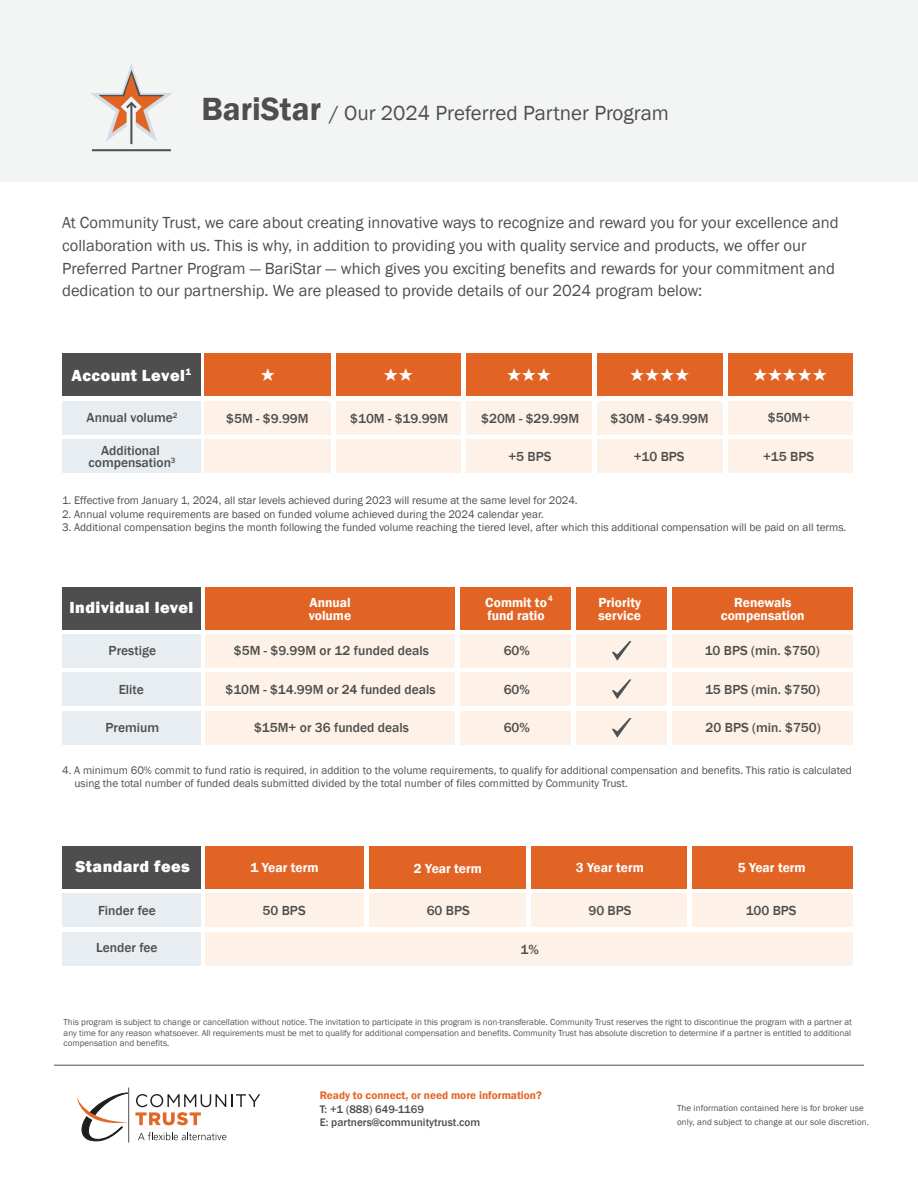
<style>
.page{position:relative;width:918px;height:1188px;background:#fff}
.page>*{position:absolute;margin:0;border:0;box-sizing:border-box;transform-origin:0 0}
.t1{font:21px "Franklin Gothic";color:#4d4e4d}
.t2{font:21px "Carta";color:#fff}
.t3{font:16.5px/22.8px "Franklin Gothic";color:#4d4e4d}
.t4{font:800 16.5px "Franklin Gothic";letter-spacing:.025em;color:#fff}
.t5{font:500 13.5px/12.8px "Franklin Gothic";color:#4d4e4d;text-align:center}
.t6{font:600 13.5px/12.8px "Franklin Gothic";color:#fff}
.t7{font:600 13.5px "Franklin Gothic";color:#fffefe}
.t8{font:11.25px/13.5px "Franklin Gothic";color:#4d4e4d}
.t9{font:500 11.25px/13.5px "Franklin Gothic";color:#4e4e4d}
.t10{font:600 11.25px "Franklin Gothic";color:#e36526}
.t11{font:9px/10.8px "Franklin Gothic";color:#545455;text-align:justify}
.t12{font:9px/13.5px "Franklin Gothic";letter-spacing:.01em;color:#4e4e4d}
.t13{font:600 7.8px "Franklin Gothic";color:#fff}
.s1{font-weight:600;font-size:33px}
</style>
<div class="page">
<div style="left:0;top:0;width:918px;height:181px;background:#f3f4f4"></div>
<hr style="left:92px;top:149px;width:79px;height:2px;background:#4d4e4f">
<hr style="left:130px;top:103px;width:2px;height:41px;background:#4d4e4f">
<svg style="left:90px;top:63px;width:82px;height:79px"></svg>
<div style="left:62px;top:846px;width:138px;height:43px;background:#4d4e4d"></div>
<div style="left:62px;top:893px;width:138px;height:34px;background:#e8edf1"></div>
<div style="left:205px;top:893px;width:648px;height:34px;background:#fef1e7"></div>
<div style="left:62px;top:932px;width:138px;height:34px;background:#e8edf1"></div>
<div style="left:205px;top:932px;width:648px;height:34px;background:#fef1e7"></div>
<div style="left:205px;top:846px;width:648px;height:43px;background:#e16425"></div>
<hr style="left:364px;top:843px;width:4px;height:86px;background:#fff">
<hr style="left:527px;top:843px;width:4px;height:86px;background:#fff">
<hr style="left:688px;top:843px;width:4px;height:86px;background:#fff">
<div style="left:62px;top:354px;width:138px;height:42px;background:#4d4e4d"></div>
<div style="left:727px;top:401px;width:126px;height:34px;background:#fef1e7"></div>
<div style="left:205px;top:401px;width:126px;height:34px;background:#fef1e7"></div>
<div style="left:597px;top:401px;width:126px;height:34px;background:#fef1e7"></div>
<div style="left:466px;top:401px;width:126px;height:34px;background:#fef1e7"></div>
<div style="left:335px;top:401px;width:127px;height:34px;background:#fef1e7"></div>
<div style="left:466px;top:439px;width:126px;height:34px;background:#fef1e7"></div>
<div style="left:727px;top:439px;width:126px;height:34px;background:#fef1e7"></div>
<div style="left:335px;top:439px;width:127px;height:34px;background:#fef1e7"></div>
<div style="left:205px;top:439px;width:126px;height:34px;background:#fef1e7"></div>
<div style="left:597px;top:439px;width:126px;height:34px;background:#fef1e7"></div>
<div style="left:597px;top:354px;width:126px;height:42px;background:#e16425"></div>
<div style="left:205px;top:354px;width:126px;height:42px;background:#e16425"></div>
<div style="left:466px;top:354px;width:126px;height:42px;background:#e16425"></div>
<div style="left:727px;top:354px;width:126px;height:42px;background:#e16425"></div>
<div style="left:335px;top:354px;width:127px;height:42px;background:#e16425"></div>
<div style="left:62px;top:401px;width:139px;height:34px;background:#e8edf1"></div>
<div style="left:62px;top:439px;width:139px;height:34px;background:#e8edf1"></div>
<hr style="left:54px;top:1065px;width:810px;height:1px;background:#4e4e4d">
<svg style="left:135px;top:1094px;width:125px;height:31px"></svg>
<svg style="left:138px;top:1132px;width:88px;height:8px"></svg>
<hr style="left:128px;top:1087px;width:1px;height:56px;background:#211d1e">
<svg style="left:77px;top:1093px;width:51px;height:48px"></svg>
<div style="left:62px;top:587px;width:138px;height:42px;background:#4d4e4d"></div>
<div style="left:62px;top:634px;width:139px;height:34px;background:#e8edf1"></div>
<div style="left:460px;top:634px;width:112px;height:34px;background:#fef1e7"></div>
<div style="left:576px;top:634px;width:91px;height:34px;background:#fef1e7"></div>
<div style="left:671px;top:634px;width:182px;height:34px;background:#fef1e7"></div>
<div style="left:205px;top:634px;width:250px;height:34px;background:#fef1e7"></div>
<div style="left:460px;top:672px;width:112px;height:34px;background:#fef1e7"></div>
<div style="left:205px;top:672px;width:250px;height:34px;background:#fef1e7"></div>
<div style="left:576px;top:672px;width:91px;height:34px;background:#fef1e7"></div>
<div style="left:671px;top:672px;width:182px;height:34px;background:#fef1e7"></div>
<div style="left:576px;top:587px;width:91px;height:42px;background:#e16425"></div>
<div style="left:205px;top:587px;width:250px;height:42px;background:#e16425"></div>
<div style="left:460px;top:587px;width:112px;height:42px;background:#e16425"></div>
<div style="left:671px;top:587px;width:182px;height:42px;background:#e16425"></div>
<div style="left:576px;top:711px;width:91px;height:34px;background:#fef1e7"></div>
<div style="left:671px;top:711px;width:182px;height:34px;background:#fef1e7"></div>
<div style="left:205px;top:711px;width:250px;height:34px;background:#fef1e7"></div>
<div style="left:460px;top:711px;width:112px;height:34px;background:#fef1e7"></div>
<div style="left:62px;top:672px;width:139px;height:34px;background:#e8edf1"></div>
<div style="left:62px;top:711px;width:139px;height:34px;background:#e8edf1"></div>
<svg style="left:612px;top:641px;width:19px;height:20px"></svg>
<svg style="left:612px;top:679px;width:19px;height:20px"></svg>
<svg style="left:612px;top:718px;width:19px;height:20px"></svg>
<h1 class="t1" style="left:201px;top:100px;width:469px"><span class="s1">BariStar</span> / Our 2024 Preferred Partner Program</h1>
<p class="t3" style="left:62px;top:211px;width:778px">At Community Trust, we care about creating innovative ways to recognize and reward you for your excellence and collaboration with us. This is why, in addition to providing you with quality service and products, we offer our Preferred Partner Program — BariStar — which gives you exciting benefits and rewards for your commitment and dedication to our partnership. We are pleased to provide details of our 2024 program below:</p>
<h2 class="t4" style="left:72px;top:365px;width:121px">Account Level<sup>1</sup></h2>
<p class="t5" style="left:87px;top:412px;width:93px">Annual volume<sup>2</sup></p>
<p class="t5" style="left:89px;top:444px;width:88px">Additional compensation<sup>3</sup></p>
<h1 class="t2" style="left:261px;top:363px;width:16px">e</h1>
<h1 class="t2" style="left:383px;top:363px;width:31px">ee</h1>
<h1 class="t2" style="left:507px;top:363px;width:46px">eee</h1>
<h1 class="t2" style="left:630px;top:363px;width:61px">eeee</h1>
<h1 class="t2" style="left:753px;top:363px;width:76px">eeeee</h1>
<p class="t5" style="left:226px;top:412px;width:84px">$5M - $9.99M</p>
<p class="t5" style="left:350px;top:412px;width:100px">$10M - $19.99M</p>
<p class="t5" style="left:481px;top:412px;width:100px">$20M - $29.99M</p>
<p class="t5" style="left:611px;top:412px;width:100px">$30M - $49.99M</p>
<p class="t5" style="left:768px;top:412px;width:44px">$50M+</p>
<p class="t5" style="left:508px;top:450px;width:45px">+5 BPS</p>
<p class="t5" style="left:634px;top:450px;width:52px">+10 BPS</p>
<p class="t5" style="left:763px;top:450px;width:53px">+15 BPS</p>
<p class="t8" style="left:62px;top:494px;width:517px">1. Effective from January 1, 2024, all star levels achieved during 2023 will resume at the same level for 2024.</p>
<p class="t8" style="left:62px;top:521px;width:786px">3. Additional compensation begins the month following the funded volume reaching the tiered level, after which this additional compensation will be paid on all terms.</p>
<p class="t8" style="left:62px;top:508px;width:483px">2. Annual volume requirements are based on funded volume achieved during the 2024 calendar year.</p>
<p class="t13" style="left:548px;top:594px;width:6px">4</p>
<h2 class="t4" style="left:70px;top:596px;width:125px">Individual level</h2>
<p class="t6" style="left:309px;top:596px;width:44px">Annual volume</p>
<p class="t6" style="left:485px;top:596px;width:63px">Commit to fund ratio</p>
<p class="t6" style="left:598px;top:596px;width:44px">Priority service</p>
<p class="t6" style="left:721px;top:596px;width:85px;text-align:center">Renewals compensation</p>
<p class="t5" style="left:109px;top:645px;width:49px">Prestige</p>
<p class="t5" style="left:119px;top:683px;width:27px">Elite</p>
<p class="t5" style="left:234px;top:644px;width:197px">$5M - $9.99M or 12 funded deals</p>
<p class="t5" style="left:226px;top:683px;width:212px">$10M - $14.99M or 24 funded deals</p>
<p class="t5" style="left:705px;top:644px;width:116px">10 BPS (min. $750)</p>
<p class="t5" style="left:705px;top:683px;width:117px">15 BPS (min. $750)</p>
<p class="t5" style="left:706px;top:721px;width:117px">20 BPS (min. $750)</p>
<p class="t5" style="left:504px;top:645px;width:28px">60%</p>
<p class="t5" style="left:504px;top:683px;width:28px">60%</p>
<p class="t5" style="left:504px;top:721px;width:28px">60%</p>
<p class="t5" style="left:106px;top:721px;width:55px">Premium</p>
<p class="t5" style="left:254px;top:721px;width:156px">$15M+ or 36 funded deals</p>
<p class="t8" style="left:75px;top:764px;width:779px;text-indent:-12px">4. A minimum 60% commit to fund ratio is required, in addition to the volume requirements, to qualify for additional compensation and benefits. This ratio is calculated using the total number of funded deals submitted divided by the total number of files committed by Community Trust.</p>
<h2 class="t4" style="left:76px;top:856px;width:116px">Standard fees</h2>
<p class="t5" style="left:98px;top:904px;width:59px">Finder fee</p>
<p class="t5" style="left:96px;top:942px;width:63px">Lender fee</p>
<p class="t7" style="left:251px;top:860px;width:69px">1 Year term</p>
<p class="t7" style="left:414px;top:860px;width:69px">2 Year term</p>
<p class="t7" style="left:576px;top:860px;width:69px">3 Year term</p>
<p class="t7" style="left:738px;top:860px;width:69px">5 Year term</p>
<p class="t5" style="left:263px;top:904px;width:45px">50 BPS</p>
<p class="t5" style="left:427px;top:904px;width:45px">60 BPS</p>
<p class="t5" style="left:588px;top:904px;width:45px">90 BPS</p>
<p class="t5" style="left:746px;top:904px;width:52px">100 BPS</p>
<p class="t5" style="left:521px;top:943px;width:20px">1%</p>
<p class="t11" style="left:64px;top:1017px;width:790px">This program is subject to change or cancellation without notice. The invitation to participate in this program is non-transferable. Community Trust reserves the right to discontinue the program with a partner at any time for any reason whatsoever. All requirements must be met to qualify for additional compensation and benefits. Community Trust has absolute discretion to determine if a partner is entitled to additional compensation and benefits.</p>
<p class="t10" style="left:320px;top:1088px;width:224px">Ready to connect, or need more information?</p>
<p class="t9" style="left:320px;top:1102px;width:162px">T: +1 (888) 649-1169<br>E: partners@communitytrust.com</p>
<p class="t12" style="left:677px;top:1102px;width:193px">The information contained here is for broker use only, and subject to change at our sole discretion.</p>
</div>
